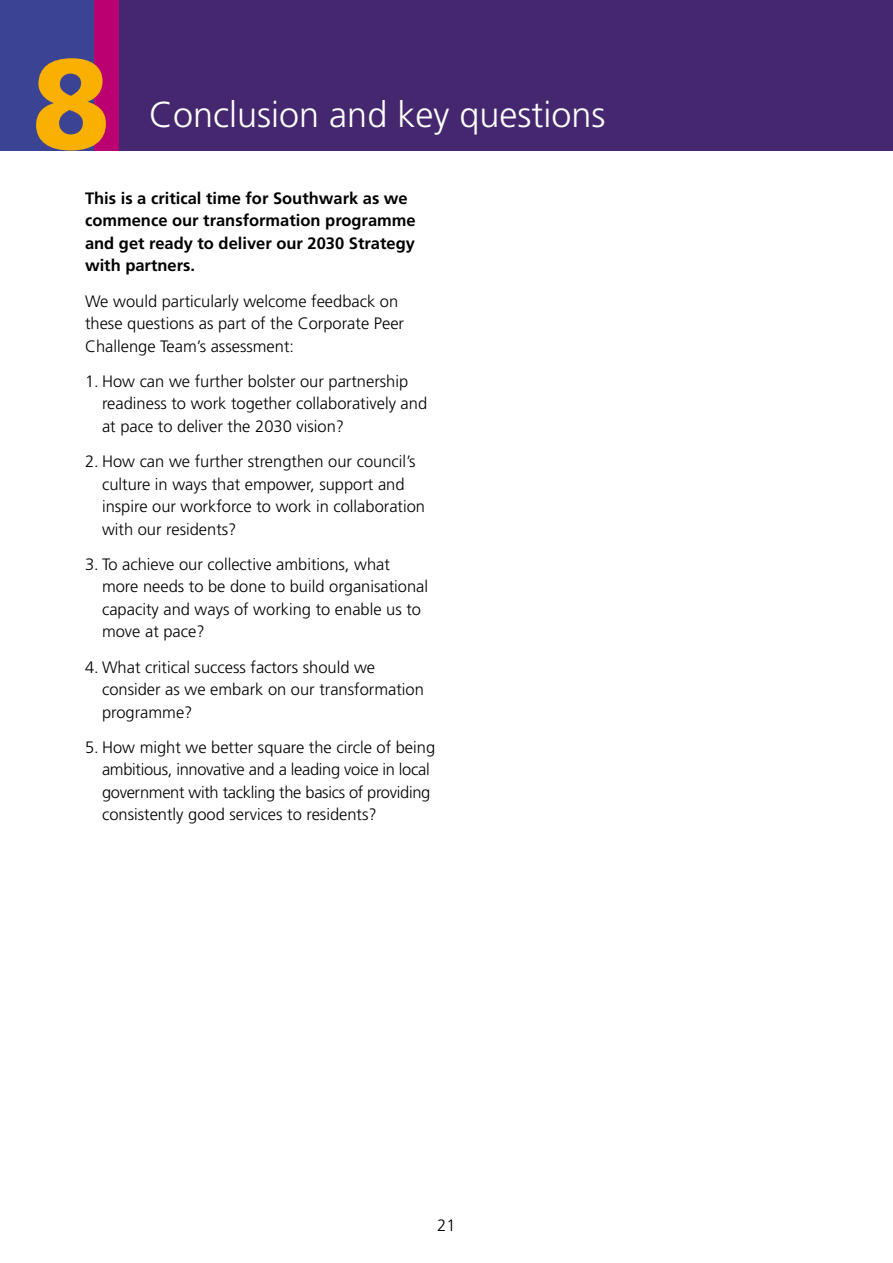
<style>
.page{position:relative;width:893px;height:1263px;background:#fff}
.page>*{position:absolute;margin:0;border:0;box-sizing:border-box;transform-origin:0 0}
.Header_1{font:900 127.8px "Frutiger LT Pro";color:#f9b000}
.Header_1-2{font:300 36px "Frutiger LT Pro";color:#fff}
.Body_copy{font:300 16.5px/22.5px "Frutiger LT Pro";color:#000}
.Body_copy-2{font:300 16.5px/22.5px "Frutiger LT Pro";letter-spacing:-.02em;color:#000}
.Intro_para{font:700 16.5px/22.5px "Frutiger LT Pro";color:#000}
</style>
<div class="page">
<div style="left:95px;top:0;width:798px;height:150px;background:#44276e"></div>
<div style="left:0;top:0;width:94px;height:150px;background:#3b4395"></div>
<div style="left:94px;top:0;width:24px;height:150px;background:#bb0071"></div>
<p class="Header_1" style="left:32px;top:27px;width:80px">8</p>
<p class="Header_1-2" style="left:149px;top:93px;width:458px">Conclusion and key questions</p>
<p class="Intro_para" style="left:85px;top:187px;width:332px">This is a critical time for Southwark as we commence our transformation programme and get ready to deliver our 2030 Strategy with partners.</p>
<p class="Body_copy" style="left:85px;top:290px;width:321px">We would particularly welcome feedback on these questions as part of the Corporate Peer<br>Challenge Team’s assessment:</p>
<p class="Body_copy" style="left:102px;top:370px;width:327px;text-indent:-17px">1. How can we further bolster our partnership readiness to work together collaboratively and at pace to deliver the 2030 vision?</p>
<p class="Body_copy" style="left:102px;top:450px;width:325px;text-indent:-17px">2. How can we further strengthen our council’s culture in ways that empower, support and inspire our workforce to work in collaboration with our residents?</p>
<p class="Body_copy" style="left:102px;top:553px;width:328px;text-indent:-17px">3. To achieve our collective ambitions, what more needs to be done to build organisational capacity and ways of working to enable us to move at pace?</p>
<p class="Body_copy" style="left:102px;top:656px;width:323px;text-indent:-17px">4. What critical success factors should we consider as we embark on our transformation programme?</p>
<p class="Body_copy-2" style="left:102px;top:736px;width:335px;text-indent:-17px">5. How might we better square the circle of being ambitious, innovative and a leading voice in local government with tackling the basics of providing consistently good services to residents?</p>
<p class="Body_copy" style="left:437px;top:1214px;width:20px">21</p>
</div>
